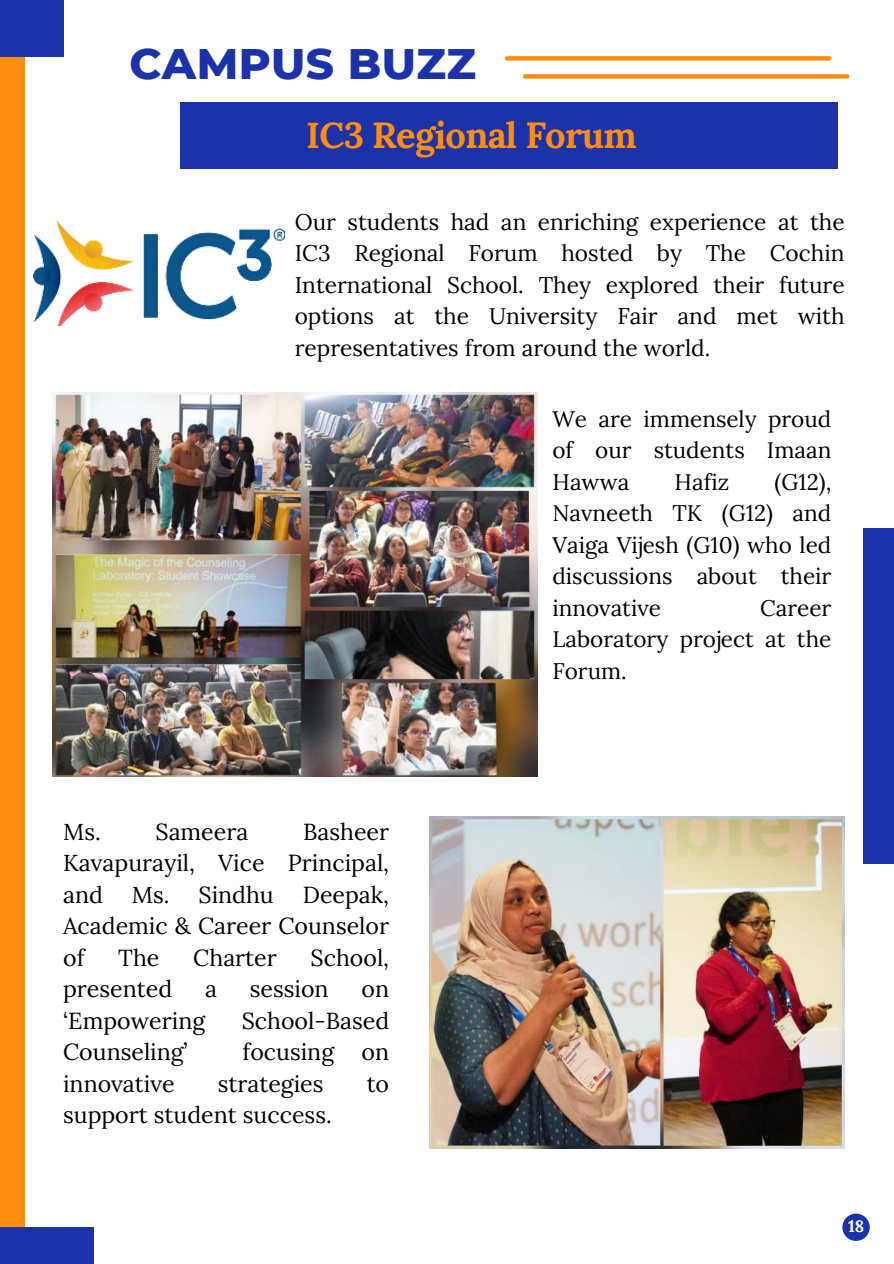
<style>
.page{position:relative;width:894px;height:1264px;background:#fff}
.page>*{position:absolute;margin:0;border:0;box-sizing:border-box;transform-origin:0 0}
.t1{font:800 43.5px "Montserrat";letter-spacing:.01em;color:#1c32a8}
.t2{font:700 36.15px "Lora";letter-spacing:-.02em;color:#ff8d10}
.t3{font:23.1px/31.5px "Lora";color:#000;text-align:justify}
.t4{font:22.65px/31.5px "Lora";color:#000;text-align:justify}
.t5{font:22.5px/31.5px "Lora";color:#000;text-align:justify}
.t6{font:700 16.5px "Lora";color:#fff}
</style>
<div class="page">
<div style="left:0;top:0;width:24px;height:1263px;background:#ff8d10"></div>
<div style="left:507px;top:56px;width:321px;height:5px;background:#ff8d10"></div>
<div style="left:862px;top:527px;width:31px;height:336px;background:#1c32a8"></div>
<div style="left:0;top:0;width:63px;height:56px;background:#1c32a8"></div>
<div style="left:0;top:1227px;width:94px;height:36px;background:#1c32a8"></div>
<div style="left:525px;top:74px;width:321px;height:5px;background:#ff8d10"></div>
<div style="left:180px;top:103px;width:656px;height:66px;background:#1c32a8"></div>
<img style="left:34px;top:220px;width:251px;height:106px">
<img style="left:53px;top:393px;width:484px;height:383px">
<img style="left:430px;top:816px;width:414px;height:332px">
<div style="left:842px;top:1213px;width:27px;height:27px;background:#1c32a8;border-radius:50%"></div>
<h1 class="t1" style="left:129px;top:31px;width:348px">CAMPUS BUZZ</h1>
<h2 class="t2" style="left:306px;top:105px;width:332px">IC3 Regional Forum</h2>
<p class="t4" style="left:294px;top:204px;width:551px">Our students had an enriching experience at the IC3 Regional Forum hosted by The Cochin International School. They explored their future options at the University Fair and met with representatives from around the world.</p>
<p class="t3" style="left:63px;top:814px;width:327px;text-indent:240px">Basheer Kavapurayil, Vice Principal, and</p>
<p class="t3" style="left:63px;top:814px;width:187px">Ms. Sameera</p>
<p class="t3" style="left:63px;top:877px;width:327px;text-indent:239px">Deepak, Academic &amp; Career Counselor of</p>
<p class="t3" style="left:132px;top:877px;width:143px">Ms. Sindhu</p>
<p class="t3" style="left:118px;top:940px;width:43px">The</p>
<p class="t3" style="left:193px;top:940px;width:85px">Charter</p>
<p class="t3" style="left:310px;top:940px;width:80px">School,</p>
<p class="t3" style="left:63px;top:971px;width:110px">presented</p>
<p class="t3" style="left:205px;top:971px;width:13px">a</p>
<p class="t3" style="left:250px;top:971px;width:80px">session</p>
<p class="t3" style="left:361px;top:971px;width:29px">on</p>
<p class="t3" style="left:63px;top:1003px;width:144px">‘Empowering</p>
<p class="t3" style="left:242px;top:1003px;width:149px">School-Based</p>
<p class="t3" style="left:63px;top:1034px;width:126px">Counseling’</p>
<p class="t3" style="left:242px;top:1034px;width:148px">focusing on</p>
<p class="t3" style="left:63px;top:1066px;width:113px">innovative</p>
<p class="t3" style="left:218px;top:1066px;width:107px">strategies</p>
<p class="t3" style="left:366px;top:1066px;width:24px">to</p>
<p class="t3" style="left:63px;top:1097px;width:270px">support student success.</p>
<p class="t5" style="left:552px;top:401px;width:280px">We are immensely proud of our students Imaan Hawwa</p>
<p class="t5" style="left:552px;top:464px;width:280px;text-indent:222px">(G12), Navneeth TK (G12) and Vaiga Vijesh (G10) who led discussions about their innovative</p>
<p class="t5" style="left:674px;top:464px;width:56px">Hafiz</p>
<p class="t5" style="left:552px;top:590px;width:280px;text-indent:207px">Career Laboratory project at the Forum.</p>
<p class="t6" style="left:847px;top:1211px;width:18px">18</p>
</div>
